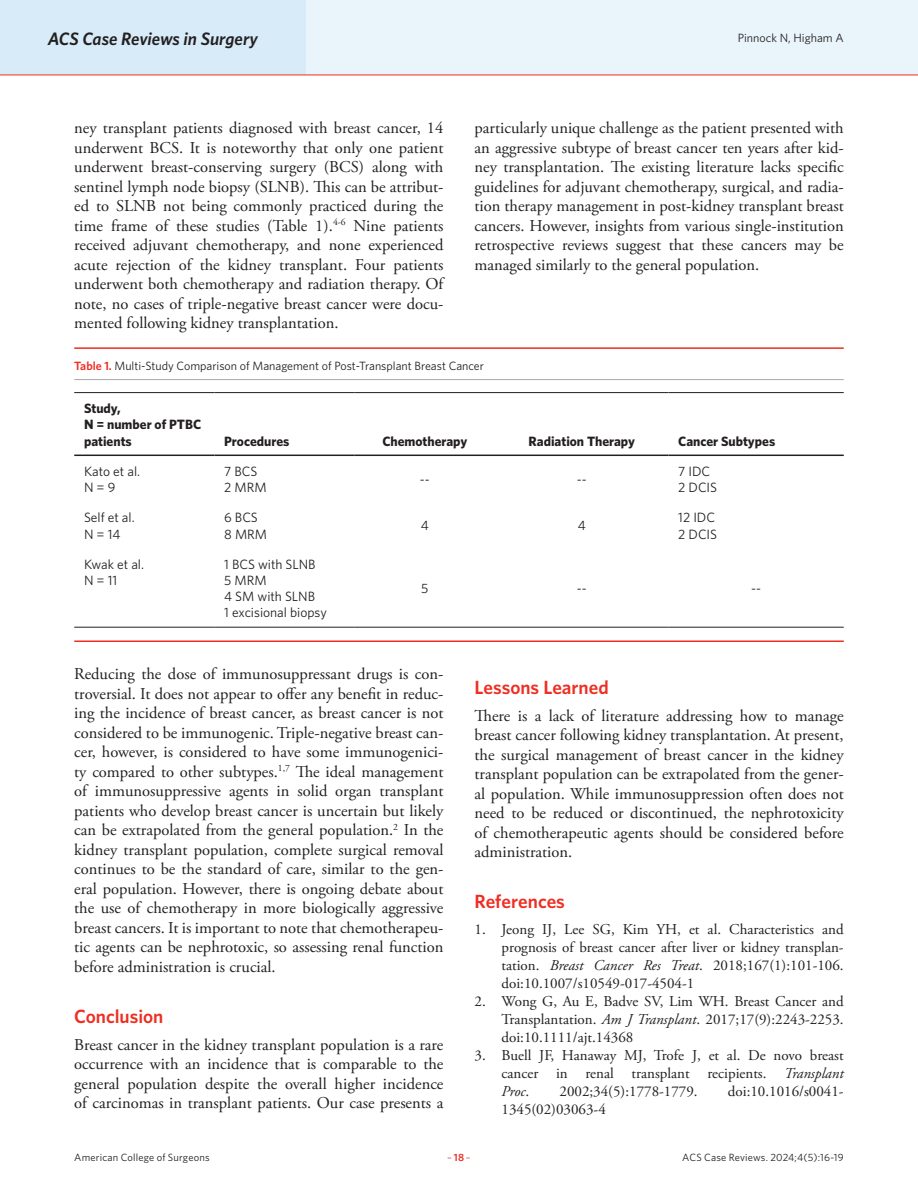
<style>
.page{position:relative;width:918px;height:1188px;background:#fff}
.page>*{position:absolute;margin:0;border:0;box-sizing:border-box;transform-origin:0 0}
.Article_Subhead{font:600 19.2px "Whitney";color:#ee2e22}
.t1{font:italic 600 18px "Whitney";letter-spacing:-.005em;color:#231f20}
.Article_Body_no_indent{font:16.5px/19.5px "Adobe Garamond Pro";color:#231f20;text-align:justify}
.t2{font:15px/18px "Adobe Garamond Pro";color:#231f20;text-align:justify}
.t3{font:13.5px "Whitney";color:#231f20}
.t4{font:700 13.5px/16.2px "Whitney";color:#231f20}
.Caption_New{font:12px "Whitney";color:#231f20}
.t5{font:10.5px "Whitney";letter-spacing:.015em;color:#231f20}
.t6{font:10.5px "Whitney";color:#ee2e22}
.s1{font-weight:600;color:#ee2e22}
.s2{font-style:italic}
.s3{font-weight:600}
</style>
<div class="page">
<div style="left:0;top:0;width:918px;height:75px;background:#eaf5fb"></div>
<div style="left:0;top:0;width:306px;height:75px;background:#d7ebf8"></div>
<hr style="left:0;top:75px;width:918px;height:1px;background:#ee2e22">
<hr style="left:74px;top:379px;width:770px;height:1px;background:#a9a8aa">
<hr style="left:74px;top:347px;width:770px;height:2px;background:#ee2e22">
<hr style="left:74px;top:392px;width:140px;height:1px;background:#231f20">
<hr style="left:214px;top:392px;width:141px;height:1px;background:#231f20">
<hr style="left:355px;top:392px;width:140px;height:1px;background:#231f20">
<hr style="left:495px;top:392px;width:174px;height:1px;background:#231f20">
<hr style="left:669px;top:392px;width:175px;height:1px;background:#231f20">
<hr style="left:74px;top:455px;width:140px;height:1px;background:#231f20">
<hr style="left:214px;top:455px;width:141px;height:1px;background:#231f20">
<hr style="left:355px;top:455px;width:140px;height:1px;background:#231f20">
<hr style="left:495px;top:455px;width:174px;height:1px;background:#231f20">
<hr style="left:669px;top:455px;width:175px;height:1px;background:#231f20">
<hr style="left:74px;top:627px;width:140px;height:1px;background:#231f20">
<hr style="left:214px;top:627px;width:141px;height:1px;background:#231f20">
<hr style="left:355px;top:627px;width:140px;height:1px;background:#231f20">
<hr style="left:495px;top:627px;width:174px;height:1px;background:#231f20">
<hr style="left:669px;top:627px;width:175px;height:1px;background:#231f20">
<hr style="left:74px;top:641px;width:770px;height:1px;background:#ee2e22">
<p class="t1" style="left:48px;top:26px;width:212px">ACS Case Reviews in Surgery</p>
<p class="Caption_New" style="left:738px;top:30px;width:107px">Pinnock N, Higham A</p>
<p class="Article_Body_no_indent" style="left:74px;top:119px;width:371px">ney transplant patients diagnosed with breast cancer, 14 underwent BCS. It is noteworthy that only one patient underwent breast-conserving surgery (BCS) along with sentinel lymph node biopsy (SLNB). This can be attribut&shy;ed to SLNB not being commonly practiced during the time frame of these studies (Table 1).<sup>4-6</sup> Nine patients received adjuvant chemotherapy, and none experienced acute rejection of the kidney transplant. Four patients underwent both chemotherapy and radiation therapy. Of note, no cases of triple-negative breast cancer were docu&shy;mented following kidney transplantation.</p>
<p class="Article_Body_no_indent" style="left:475px;top:119px;width:371px">particularly unique challenge as the patient presented with an aggressive subtype of breast cancer ten years after kid&shy;ney transplantation. The existing literature lacks specific guidelines for adjuvant chemotherapy, surgical, and radia&shy;tion therapy management in post-kidney transplant breast cancers. However, insights from various single-institution retrospective reviews suggest that these cancers may be managed similarly to the general population.</p>
<p class="Caption_New" style="left:74px;top:358px;width:411px"><span class="s1">Table 1.</span> Multi-Study Comparison of Management of Post-Transplant Breast Cancer</p>
<p class="t4" style="left:84px;top:400px;width:38px">Study,</p>
<p class="t4" style="left:84px;top:416px;width:119px">N = number of PTBC patients</p>
<p class="t4" style="left:224px;top:432px;width:67px">Procedures</p>
<p class="t4" style="left:382px;top:432px;width:86px">Chemotherapy</p>
<p class="t4" style="left:529px;top:432px;width:108px">Radiation Therapy</p>
<p class="t4" style="left:678px;top:432px;width:99px">Cancer Subtypes</p>
<p class="t3" style="left:84px;top:462px;width:58px">Kato et al.</p>
<p class="t3" style="left:84px;top:478px;width:33px">N = 9</p>
<p class="t3" style="left:224px;top:462px;width:35px">7 BCS</p>
<p class="t3" style="left:224px;top:478px;width:44px">2 MRM</p>
<p class="t3" style="left:420px;top:470px;width:11px">--</p>
<p class="t3" style="left:577px;top:470px;width:11px">--</p>
<p class="t3" style="left:678px;top:462px;width:33px">7 IDC</p>
<p class="t3" style="left:678px;top:478px;width:40px">2 DCIS</p>
<p class="t3" style="left:84px;top:509px;width:52px">Self et al.</p>
<p class="t3" style="left:84px;top:525px;width:38px">N = 14</p>
<p class="t3" style="left:224px;top:509px;width:35px">6 BCS</p>
<p class="t3" style="left:224px;top:525px;width:44px">8 MRM</p>
<p class="t3" style="left:421px;top:517px;width:10px">4</p>
<p class="t3" style="left:578px;top:517px;width:10px">4</p>
<p class="t3" style="left:678px;top:509px;width:38px">12 IDC</p>
<p class="t3" style="left:678px;top:525px;width:40px">2 DCIS</p>
<p class="t3" style="left:84px;top:555px;width:62px">Kwak et al.</p>
<p class="t3" style="left:84px;top:571px;width:35px">N = 11</p>
<p class="t3" style="left:224px;top:555px;width:93px">1 BCS with SLNB</p>
<p class="t3" style="left:224px;top:571px;width:44px">5 MRM</p>
<p class="t3" style="left:224px;top:588px;width:92px">4 SM with SLNB</p>
<p class="t3" style="left:224px;top:604px;width:104px">1 excisional biopsy</p>
<p class="t3" style="left:421px;top:579px;width:9px">5</p>
<p class="t3" style="left:577px;top:579px;width:11px">--</p>
<p class="t3" style="left:751px;top:579px;width:11px">--</p>
<p class="Article_Body_no_indent" style="left:74px;top:665px;width:371px">Reducing the dose of immunosuppressant drugs is con&shy;troversial. It does not appear to offer any benefit in reduc&shy;ing the incidence of breast cancer, as breast cancer is not considered to be immunogenic. Triple-negative breast can&shy;cer, however, is considered to have some immunogenici&shy;ty compared to other subtypes.<sup>1,7</sup> The ideal management of immunosuppressive agents in solid organ transplant patients who develop breast cancer is uncertain but likely can be extrapolated from the general population.<sup>2</sup> In the kidney transplant population, complete surgical removal continues to be the standard of care, similar to the gen&shy;eral population. However, there is ongoing debate about the use of chemotherapy in more biologically aggressive breast cancers. It is important to note that chemotherapeu&shy;tic agents can be nephrotoxic, so assessing renal function before administration is crucial.</p>
<p class="Article_Subhead" style="left:74px;top:1003px;width:91px">Conclusion</p>
<p class="Article_Body_no_indent" style="left:74px;top:1035px;width:371px">Breast cancer in the kidney transplant population is a rare occurrence with an incidence that is comparable to the general population despite the overall higher incidence of carcinomas in transplant patients. Our case presents a</p>
<p class="Article_Subhead" style="left:475px;top:674px;width:136px">Lessons Learned</p>
<p class="Article_Body_no_indent" style="left:475px;top:707px;width:371px">There is a lack of literature addressing how to manage breast cancer following kidney transplantation. At present, the surgical management of breast cancer in the kidney transplant population can be extrapolated from the gener&shy;al population. While immunosuppression often does not need to be reduced or discontinued, the nephrotoxicity of chemotherapeutic agents should be considered before administration.</p>
<p class="Article_Subhead" style="left:475px;top:889px;width:92px">References</p>
<p class="t2" style="left:502px;top:921px;width:344px;text-indent:-27px">1. Jeong IJ, Lee SG, Kim YH, et al. Characteristics and prognosis of breast cancer after liver or kidney transplan&shy;tation. <span class="s2">Breast Cancer Res Treat</span>. 2018;167(1):101-106. doi:10.1007/s10549-017-4504-1</p>
<p class="t2" style="left:502px;top:993px;width:344px;text-indent:-27px">2. Wong G, Au E, Badve SV, Lim WH. Breast Cancer and Transplantation. <span class="s2">Am J Transplant</span>. 2017;17(9):2243-2253. doi:10.1111/ajt.14368</p>
<p class="t2" style="left:502px;top:1047px;width:344px;text-indent:-27px">3. Buell JF, Hanaway MJ, Trofe J, et al. De novo breast cancer in renal transplant recipients. <span class="s2">Transplant Proc</span>.</p>
<p class="t2" style="left:560px;top:1083px;width:140px">2002;34(5):1778-1779.</p>
<p class="t2" style="left:728px;top:1083px;width:117px">doi:10.1016/s0041-</p>
<p class="t2" style="left:502px;top:1101px;width:106px">1345(02)03063-4</p>
<p class="t5" style="left:74px;top:1150px;width:137px">American College of Surgeons</p>
<p class="t6" style="left:447px;top:1150px;width:25px">–<span class="s3">18</span>–</p>
<p class="t5" style="left:682px;top:1150px;width:163px">ACS Case Reviews. 2024;4(5):16-19</p>
</div>
